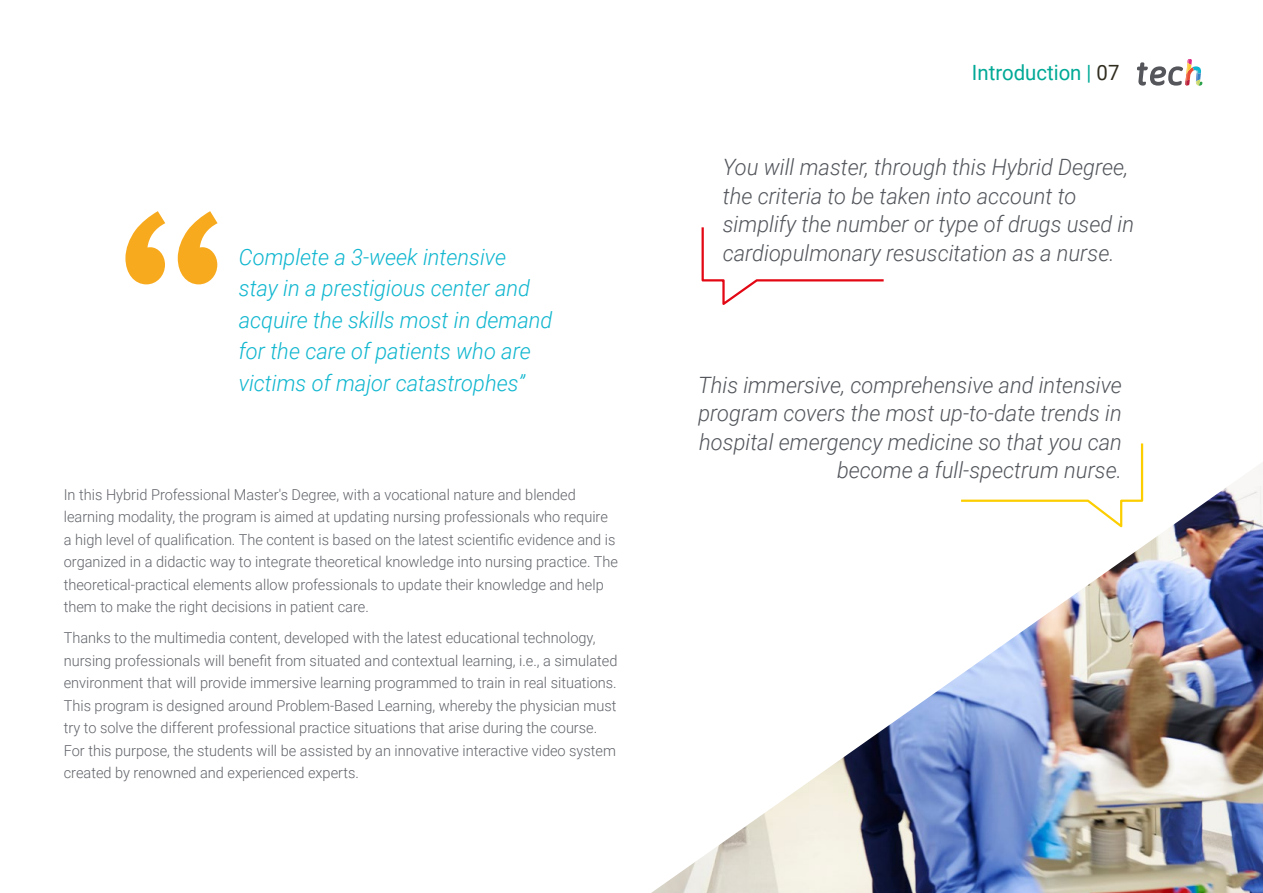
<style>
.page{position:relative;width:1263px;height:893px;background:#fff}
.page>*{position:absolute;margin:0;border:0;box-sizing:border-box;transform-origin:0 0}
.t1{font:italic 300 22.5px/28.5px "Roboto";color:#52555b}
.t2{font:italic 300 22.5px/31.5px "Roboto";color:#0fb6cf}
.t3{font:21px "Roboto";color:#00a996}
.t4{font:300 15px/22.5px "Roboto";color:#61646a}
.s1{color:#312e20}
</style>
<div class="page">
<svg style="left:1137px;top:59px;width:65px;height:27px"></svg>
<img style="left:651px;top:462px;width:612px;height:431px">
<svg style="left:701px;top:227px;width:183px;height:78px"></svg>
<svg style="left:959px;top:443px;width:185px;height:88px"></svg>
<svg style="left:125px;top:211px;width:93px;height:73px"></svg>
<h1 class="t2" style="left:239px;top:240px;width:315px">Complete a 3-week intensive<br>stay in a prestigious center and acquire the skills most in demand for the care of patients who are victims of major catastrophes”</h1>
<p class="t4" style="left:64px;top:483px;width:556px">In this Hybrid Professional Master's Degree, with a vocational nature and blended learning modality, the program is aimed at updating nursing professionals who require a high level of qualification. The content is based on the latest scientific evidence and is organized in a didactic way to integrate theoretical knowledge into nursing practice. The theoretical-practical elements allow professionals to update their knowledge and help them to make the right decisions in patient care.</p>
<p class="t4" style="left:64px;top:626px;width:555px">Thanks to the multimedia content, developed with the latest educational technology, nursing professionals will benefit from situated and contextual learning, i.e., a simulated environment that will provide immersive learning programmed to train in real situations.<br>This program is designed around Problem-Based Learning, whereby the physician must try to solve the different professional practice situations that arise during the course.<br>For this purpose, the students will be assisted by an innovative interactive video system created by renowned and experienced experts.</p>
<h2 class="t3" style="left:972px;top:57px;width:149px">Introduction | <span class="s1">07</span></h2>
<h1 class="t1" style="left:723px;top:152px;width:413px">You will master, through this Hybrid Degree, the criteria to be taken into account to simplify the number or type of drugs used in cardiopulmonary resuscitation as a nurse.</h1>
<h1 class="t1" style="left:698px;top:370px;width:425px;text-align:right">This immersive, comprehensive and intensive program covers the most up-to-date trends in hospital emergency medicine so that you can become a full-spectrum nurse.</h1>
</div>
